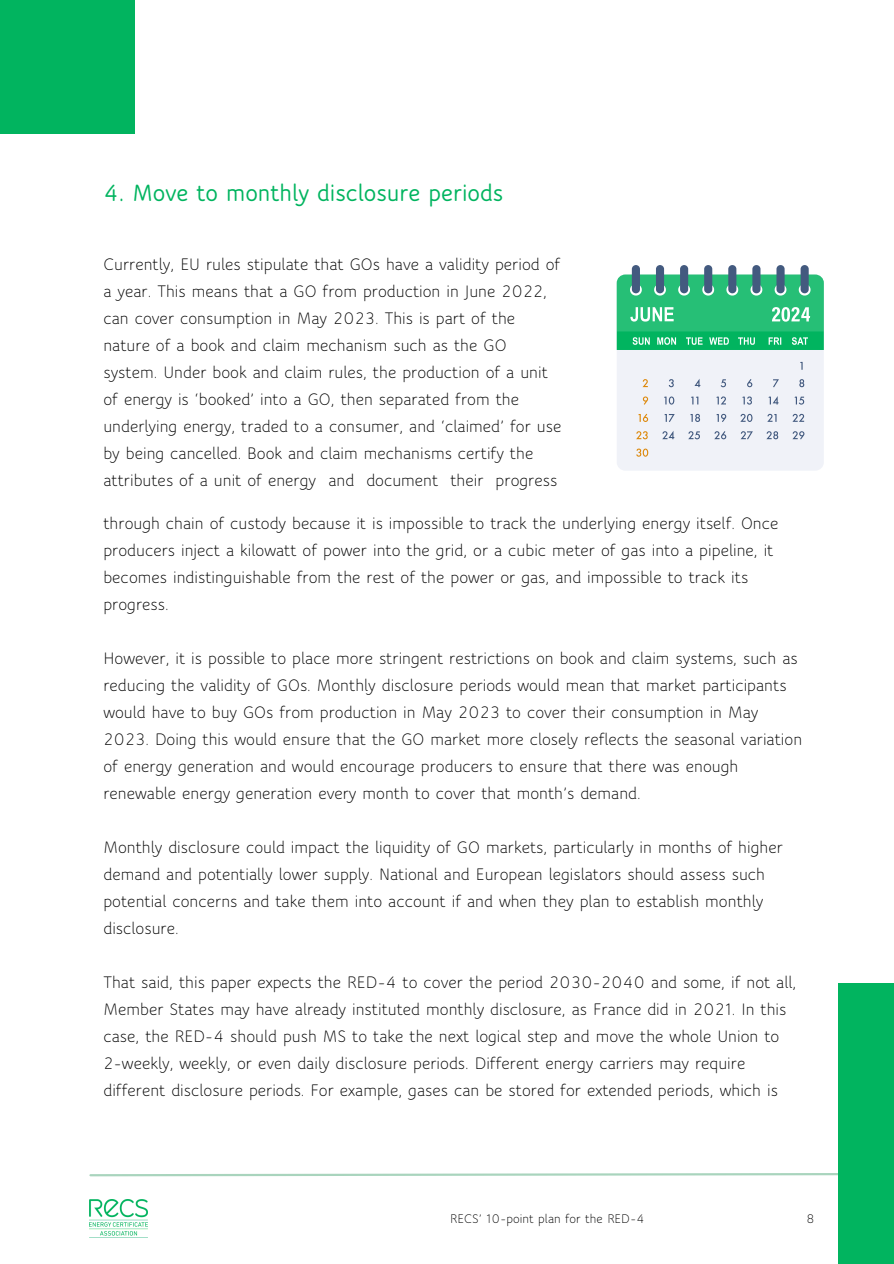
<style>
.page{position:relative;width:894px;height:1264px;background:#fff}
.page>*{position:absolute;margin:0;border:0;box-sizing:border-box;transform-origin:0 0}
.t1{font:700 25.5px "Speak Pro";color:#01b45f}
.t2{font:18px/27px "Speak Pro";color:#010101}
.t3{font:13.5px "Speak Pro";color:#010101}
</style>
<div class="page">
<svg style="left:89px;top:1173px;width:748px;height:3px;background:#c0dfcf"></svg>
<div style="left:837px;top:983px;width:56px;height:280px;background:#01b45f"></div>
<div style="left:0;top:0;width:134px;height:133px;background:#01b45f"></div>
<img style="left:89px;top:1199px;width:59px;height:37px">
<div style="left:616px;top:274px;width:207px;height:196px;background:#f0f2f8;border-radius:8px"></div>
<div style="left:631px;top:265px;width:8px;height:28px;background:#435a7f;border-radius:4px"></div>
<div style="left:655px;top:265px;width:9px;height:28px;background:#435a7f;border-radius:4px"></div>
<div style="left:680px;top:265px;width:8px;height:28px;background:#435a7f;border-radius:4px"></div>
<div style="left:704px;top:265px;width:8px;height:28px;background:#435a7f;border-radius:4px"></div>
<div style="left:728px;top:265px;width:8px;height:28px;background:#435a7f;border-radius:4px"></div>
<div style="left:752px;top:265px;width:8px;height:28px;background:#435a7f;border-radius:4px"></div>
<div style="left:776px;top:265px;width:8px;height:28px;background:#435a7f;border-radius:4px"></div>
<div style="left:800px;top:265px;width:8px;height:28px;background:#435a7f;border-radius:4px"></div>
<svg style="left:616px;top:274px;width:207px;height:76px;background:#36bc80"></svg>
<svg style="left:642px;top:379px;width:5px;height:8px"></svg>
<svg style="left:668px;top:379px;width:5px;height:8px"></svg>
<svg style="left:694px;top:379px;width:6px;height:8px"></svg>
<svg style="left:720px;top:379px;width:5px;height:8px"></svg>
<svg style="left:747px;top:379px;width:5px;height:8px"></svg>
<svg style="left:773px;top:379px;width:5px;height:8px"></svg>
<svg style="left:799px;top:379px;width:5px;height:8px"></svg>
<svg style="left:642px;top:396px;width:6px;height:9px"></svg>
<svg style="left:664px;top:396px;width:10px;height:8px"></svg>
<svg style="left:691px;top:396px;width:7px;height:8px"></svg>
<svg style="left:716px;top:396px;width:9px;height:8px"></svg>
<svg style="left:742px;top:396px;width:9px;height:8px"></svg>
<svg style="left:768px;top:396px;width:10px;height:8px"></svg>
<svg style="left:794px;top:396px;width:10px;height:8px"></svg>
<svg style="left:638px;top:414px;width:10px;height:8px"></svg>
<svg style="left:664px;top:414px;width:10px;height:8px"></svg>
<svg style="left:690px;top:414px;width:9px;height:8px"></svg>
<svg style="left:716px;top:414px;width:10px;height:8px"></svg>
<svg style="left:740px;top:414px;width:12px;height:8px"></svg>
<svg style="left:767px;top:414px;width:9px;height:8px"></svg>
<svg style="left:792px;top:414px;width:11px;height:8px"></svg>
<svg style="left:636px;top:431px;width:11px;height:8px"></svg>
<svg style="left:662px;top:431px;width:12px;height:8px"></svg>
<svg style="left:688px;top:431px;width:11px;height:8px"></svg>
<svg style="left:714px;top:431px;width:12px;height:8px"></svg>
<svg style="left:740px;top:431px;width:12px;height:8px"></svg>
<svg style="left:766px;top:431px;width:12px;height:8px"></svg>
<svg style="left:792px;top:431px;width:12px;height:8px"></svg>
<svg style="left:636px;top:448px;width:12px;height:8px"></svg>
<h1 class="t1" style="left:103px;top:182px;width:401px">4. Move to monthly disclosure periods</h1>
<p class="t2" style="left:103px;top:252px;width:459px">Currently, EU rules stipulate that GOs have a validity period of a year. This means that a GO from production in June 2022, can cover consumption in May 2023. This is part of the nature of a book and claim mechanism such as the GO system. Under book and claim rules, the production of a unit of energy is ‘booked’ into a GO, then separated from the underlying energy, traded to a consumer, and ‘claimed’ for use by being cancelled. Book and claim mechanisms certify the attributes of a unit of energy and document their progress</p>
<p class="t2" style="left:103px;top:511px;width:676px">through chain of custody because it is impossible to track the underlying energy itself. Once producers inject a kilowatt of power into the grid, or a cubic meter of gas into a pipeline, it becomes indistinguishable from the rest of the power or gas, and impossible to track its progress.</p>
<p class="t2" style="left:103px;top:646px;width:700px">However, it is possible to place more stringent restrictions on book and claim systems, such as reducing the validity of GOs. Monthly disclosure periods would mean that market participants would have to buy GOs from production in May 2023 to cover their consumption in May 2023. Doing this would ensure that the GO market more closely reflects the seasonal variation of energy generation and would encourage producers to ensure that there was enough renewable energy generation every month to cover that month’s demand.</p>
<p class="t2" style="left:103px;top:835px;width:680px">Monthly disclosure could impact the liquidity of GO markets, particularly in months of higher demand and potentially lower supply. National and European legislators should assess such potential concerns and take them into account if and when they plan to establish monthly disclosure.</p>
<p class="t2" style="left:103px;top:970px;width:694px">That said, this paper expects the RED-4 to cover the period 2030-2040 and some, if not all, Member States may have already instituted monthly disclosure, as France did in 2021. In this case, the RED-4 should push MS to take the next logical step and move the whole Union to 2-weekly, weekly, or even daily disclosure periods. Different energy carriers may require different disclosure periods. For example, gases can be stored for extended periods, which is</p>
<p class="t3" style="left:450px;top:1212px;width:196px">RECS’ 10-point plan for the RED-4</p>
<p class="t3" style="left:806px;top:1212px;width:10px">8</p>
</div>
